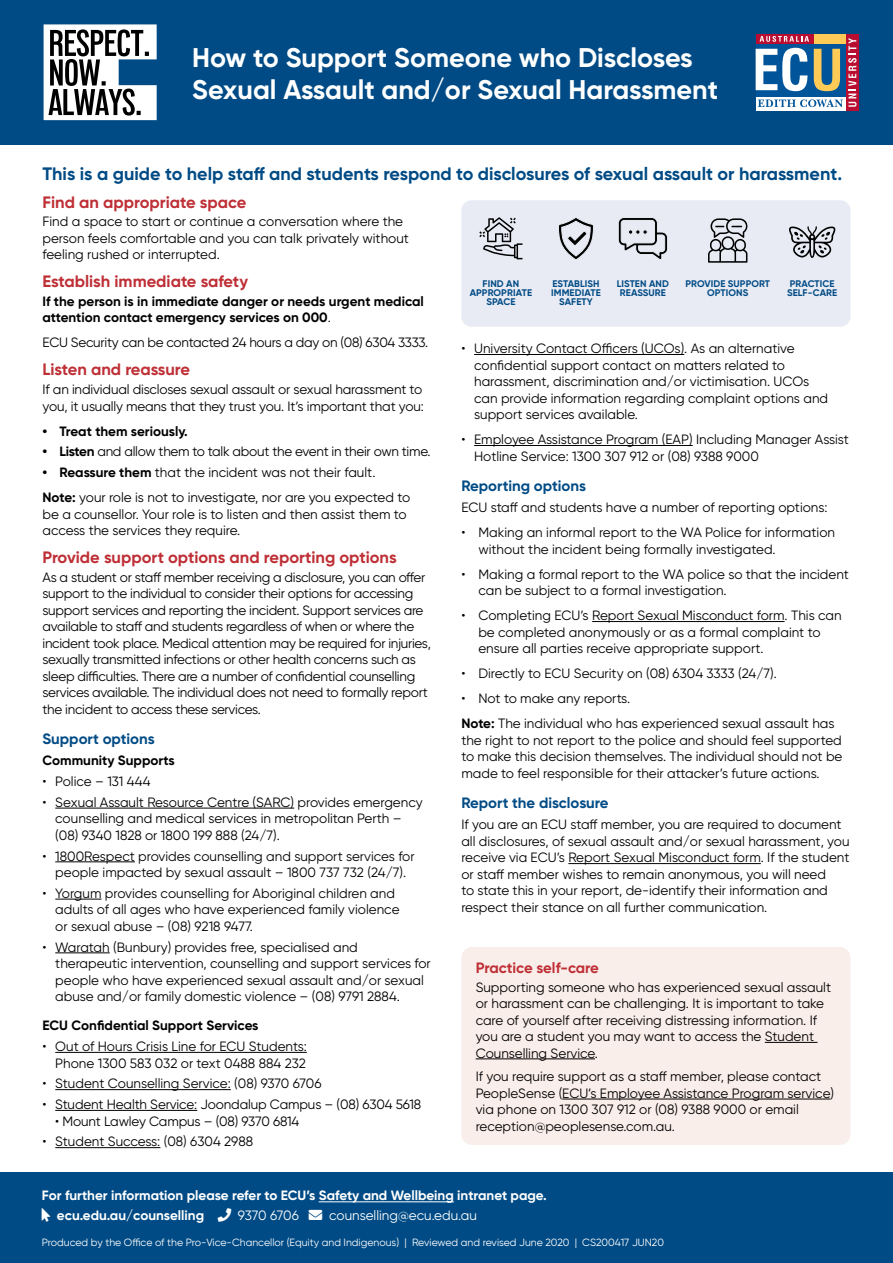
<style>
.page{position:relative;width:893px;height:1263px;background:#fff}
.page>*{position:absolute;margin:0;border:0;box-sizing:border-box;transform-origin:0 0}
.t1{font:700 27px/32.4px "Gilroy";color:#fff}
.Body{font:700 18px "Gilroy";color:#004b85}
.t2{font:700 16.5px "Gilroy";color:#be2f36}
.Heading3{font:700 15px "Gilroy";color:#004b85}
.Body-2{font:700 15px "Gilroy";letter-spacing:-.01em;color:#be2f36}
.Body-3{font:13.5px/16.5px "Gilroy";color:#000}
.Body-4{font:13.5px/16.5px "Gilroy";letter-spacing:-.02em;color:#000}
.Body-5{font:700 13.5px/16.5px "Gilroy";color:#000}
.Body-6{font:700 13.5px "Gilroy";color:#fff}
.Body-7{font:13.5px "Gilroy";color:#fff}
.Body-8{font:10.5px "Gilroy";color:#fff}
.t3{font:700 9.6px/9.4px "Gilroy";letter-spacing:.01em;color:#004b85;text-align:center}
.s1{font-weight:400}
.s2{font-weight:700}
</style>
<div class="page">
<div style="left:0;top:1172px;width:893px;height:91px;background:#004b85"></div>
<hr style="left:55px;top:808px;width:239px;height:1px;background:#000">
<hr style="left:55px;top:861px;width:80px;height:1px;background:#000">
<hr style="left:55px;top:899px;width:47px;height:1px;background:#000">
<hr style="left:55px;top:952px;width:55px;height:1px;background:#000">
<hr style="left:55px;top:1052px;width:252px;height:1px;background:#000">
<hr style="left:55px;top:1089px;width:176px;height:1px;background:#000">
<hr style="left:55px;top:1110px;width:142px;height:1px;background:#000">
<hr style="left:55px;top:1147px;width:105px;height:1px;background:#000">
<hr style="left:474px;top:354px;width:210px;height:1px;background:#000">
<hr style="left:474px;top:445px;width:219px;height:1px;background:#000">
<hr style="left:592px;top:621px;width:193px;height:1px;background:#000">
<hr style="left:568px;top:863px;width:193px;height:1px;background:#000">
<hr style="left:319px;top:1201px;width:135px;height:1px;background:#fff">
<div style="left:461px;top:200px;width:389px;height:127px;background:#e9ebf4;border-radius:10px"></div>
<div style="left:0;top:0;width:893px;height:145px;background:#004b85"></div>
<svg style="left:44px;top:24px;width:113px;height:96px;background:#9ba2a8"></svg>
<svg style="left:845px;top:34px;width:14px;height:76px"></svg>
<div style="left:756px;top:97px;width:89px;height:13px;background:#fff"></div>
<div style="left:814px;top:34px;width:31px;height:9px;background:#ffcb56"></div>
<div style="left:756px;top:34px;width:58px;height:9px;background:#b90e31"></div>
<svg style="left:756px;top:36px;width:100px;height:71px;background:#848ea2"></svg>
<div style="left:461px;top:947px;width:389px;height:198px;background:#faeeea;border-radius:11px"></div>
<hr style="left:765px;top:1042px;width:52px;height:1px;background:#000">
<hr style="left:476px;top:1058px;width:119px;height:1px;background:#000">
<hr style="left:562px;top:1099px;width:269px;height:1px;background:#000">
<svg style="left:479px;top:217px;width:43px;height:42px"></svg>
<svg style="left:558px;top:217px;width:36px;height:42px"></svg>
<svg style="left:618px;top:217px;width:50px;height:43px"></svg>
<svg style="left:708px;top:218px;width:40px;height:45px"></svg>
<svg style="left:789px;top:226px;width:47px;height:32px"></svg>
<p class="t1" style="left:192px;top:41px;width:527px">How to Support Someone who Discloses<br>Sexual Assault and/or Sexual Harassment</p>
<p class="Body" style="left:43px;top:162px;width:801px">This is a guide to help staff and students respond to disclosures of sexual assault or harassment.</p>
<p class="t2" style="left:43px;top:192px;width:205px">Find an appropriate space</p>
<p class="Body-3" style="left:43px;top:213px;width:368px">Find a space to start or continue a conversation where the person feels comfortable and you can talk privately without feeling rushed or interrupted.</p>
<p class="t2" style="left:43px;top:271px;width:207px">Establish immediate safety</p>
<p class="Body-5" style="left:43px;top:293px;width:383px">If the person is in immediate danger or needs urgent medical attention contact emergency services on 000<span class="s1">.</span></p>
<p class="Body-4" style="left:43px;top:334px;width:387px">ECU Security can be contacted 24 hours a day on (08) 6304 3333.</p>
<p class="t2" style="left:43px;top:359px;width:149px">Listen and reassure</p>
<p class="Body-3" style="left:43px;top:381px;width:383px">If an individual discloses sexual assault or sexual harassment to you, it usually means that they trust you. It’s important that you:</p>
<p class="Body-5" style="left:43px;top:422px;width:147px">• Treat them seriously.</p>
<p class="Body-4" style="left:43px;top:443px;width:389px"><span class="s2">• Listen</span> and allow them to talk about the event in their own time.</p>
<p class="Body-3" style="left:43px;top:464px;width:334px"><span class="s2">• Reassure them</span> that the incident was not their fault.</p>
<p class="Body-3" style="left:43px;top:489px;width:369px"><span class="s2">Note:</span> your role is not to investigate, nor are you expected to be a counsellor. Your role is to listen and then assist them to access the services they require.</p>
<p class="t2" style="left:43px;top:547px;width:356px">Provide support options and reporting options</p>
<p class="Body-4" style="left:43px;top:569px;width:390px">As a student or staff member receiving a disclosure, you can offer support to the individual to consider their options for accessing support services and reporting the incident. Support services are available to staff and students regardless of when or where the incident took place. Medical attention may be required for injuries, sexually transmitted infections or other health concerns such as sleep difficulties. There are a number of confidential counselling services available. The individual does not need to formally report the incident to access these services.</p>
<p class="Heading3" style="left:43px;top:730px;width:114px">Support options</p>
<p class="Body-5" style="left:43px;top:752px;width:134px">Community Supports</p>
<p class="Body-3" style="left:43px;top:773px;width:110px">• Police – 131 444</p>
<p class="Body-3" style="left:55px;top:794px;width:369px;text-indent:-13px">• Sexual Assault Resource Centre (SARC) provides emergency counselling and medical services in metropolitan Perth – (08) 9340 1828 or 1800 199 888 (24/7).</p>
<p class="Body-3" style="left:43px;top:847px;width:374px;text-align:center">• 1800Respect provides counselling and support services for people impacted by sexual assault – 1800 737 732 (24/7).</p>
<p class="Body-3" style="left:55px;top:885px;width:346px;text-indent:-13px">• Yorgum provides counselling for Aboriginal children and adults of all ages who have experienced family violence or sexual abuse – (08) 9218 9477.</p>
<p class="Body-3" style="left:55px;top:938px;width:377px;text-indent:-13px">• Waratah (Bunbury) provides free, specialised and therapeutic intervention, counselling and support services for people who have experienced sexual assault and/or sexual abuse and/or family domestic violence – (08) 9791 2884.</p>
<p class="Body-5" style="left:43px;top:1017px;width:218px">ECU Confidential Support Services</p>
<p class="Body-3" style="left:43px;top:1038px;width:266px;text-align:right">• Out of Hours Crisis Line for ECU Students:<br>Phone 1300 583 032 or text 0488 884 232</p>
<p class="Body-3" style="left:43px;top:1075px;width:281px">• Student Counselling Service: (08) 9370 6706</p>
<p class="Body-3" style="left:43px;top:1096px;width:380px">• Student Health Service: Joondalup Campus – (08) 6304 5618</p>
<p class="Body-3" style="left:55px;top:1112px;width:246px">• Mount Lawley Campus – (08) 9370 6814</p>
<p class="Body-3" style="left:43px;top:1133px;width:212px">• Student Success: (08) 6304 2988</p>
<p class="t3" style="left:470px;top:278px;width:64px">FIND AN<br>APPROPRIATE<br>SPACE</p>
<p class="t3" style="left:551px;top:278px;width:51px">ESTABLISH<br>IMMEDIATE<br>SAFETY</p>
<p class="t3" style="left:617px;top:278px;width:54px">LISTEN AND<br>REASSURE</p>
<p class="t3" style="left:685px;top:278px;width:86px">PROVIDE SUPPORT<br>OPTIONS</p>
<p class="t3" style="left:787px;top:278px;width:52px;text-align:left">PRACTICE<br>SELF-CARE</p>
<p class="Body-3" style="left:474px;top:340px;width:356px;text-indent:-13px">• University Contact Officers (UCOs). As an alternative confidential support contact on matters related to harassment, discrimination and/or victimisation. UCOs can provide information regarding complaint options and support services available.</p>
<p class="Body-3" style="left:474px;top:431px;width:376px;text-indent:-13px">• Employee Assistance Program (EAP) Including Manager Assist<br>Hotline Service: 1300 307 912 or (08) 9388 9000</p>
<p class="Heading3" style="left:461px;top:477px;width:126px">Reporting options</p>
<p class="Body-3" style="left:461px;top:499px;width:368px">ECU staff and students have a number of reporting options:</p>
<p class="Body-3" style="left:478px;top:524px;width:358px;text-indent:-17px">• Making an informal report to the WA Police for information without the incident being formally investigated.</p>
<p class="Body-3" style="left:478px;top:566px;width:372px;text-indent:-17px">• Making a formal report to the WA police so that the incident can be subject to a formal investigation.</p>
<p class="Body-3" style="left:478px;top:607px;width:365px;text-indent:-17px">• Completing ECU’s Report Sexual Misconduct form. This can be completed anonymously or as a formal complaint to ensure all parties receive appropriate support.</p>
<p class="Body-3" style="left:461px;top:665px;width:317px">• Directly to ECU Security on (08) 6304 3333 (24/7).</p>
<p class="Body-3" style="left:461px;top:690px;width:171px">• Not to make any reports.</p>
<p class="Body-3" style="left:461px;top:715px;width:383px"><span class="s2">Note:</span> The individual who has experienced sexual assault has the right to not report to the police and should feel supported to make this decision themselves. The individual should not be made to feel responsible for their attacker’s future actions.</p>
<p class="Heading3" style="left:461px;top:794px;width:149px">Report the disclosure</p>
<p class="Body-3" style="left:461px;top:816px;width:390px">If you are an ECU staff member, you are required to document all disclosures, of sexual assault and/or sexual harassment, you receive via ECU’s Report Sexual Misconduct form. If the student or staff member wishes to remain anonymous, you will need<br>to state this in your report, de-identify their information and respect their stance on all further communication.</p>
<p class="Body-2" style="left:476px;top:958px;width:125px">Practice self-care</p>
<p class="Body-3" style="left:476px;top:978px;width:357px">Supporting someone who has experienced sexual assault or harassment can be challenging. It is important to take care of yourself after receiving distressing information. If you are a student you may want to access the Student Counselling Service.</p>
<p class="Body-3" style="left:476px;top:1068px;width:360px">If you require support as a staff member, please contact PeopleSense (ECU’s Employee Assistance Program service) via phone on 1300 307 912 or (08) 9388 9000 or email reception@peoplesense.com.au.</p>
<p class="Body-6" style="left:42px;top:1187px;width:507px">For further information please refer to ECU’s Safety and Wellbeing intranet page.</p>
<p class="Body-6" style="left:57px;top:1207px;width:149px">ecu.edu.au/counselling</p>
<p class="Body-7" style="left:238px;top:1207px;width:241px">9370 6706 → counselling@ecu.edu.au</p>
<p class="Body-8" style="left:42px;top:1235px;width:624px">Produced by the Office of the Pro-Vice-Chancellor (Equity and Indigenous) | Reviewed and revised June 2020 | CS200417 JUN20</p>
</div>
